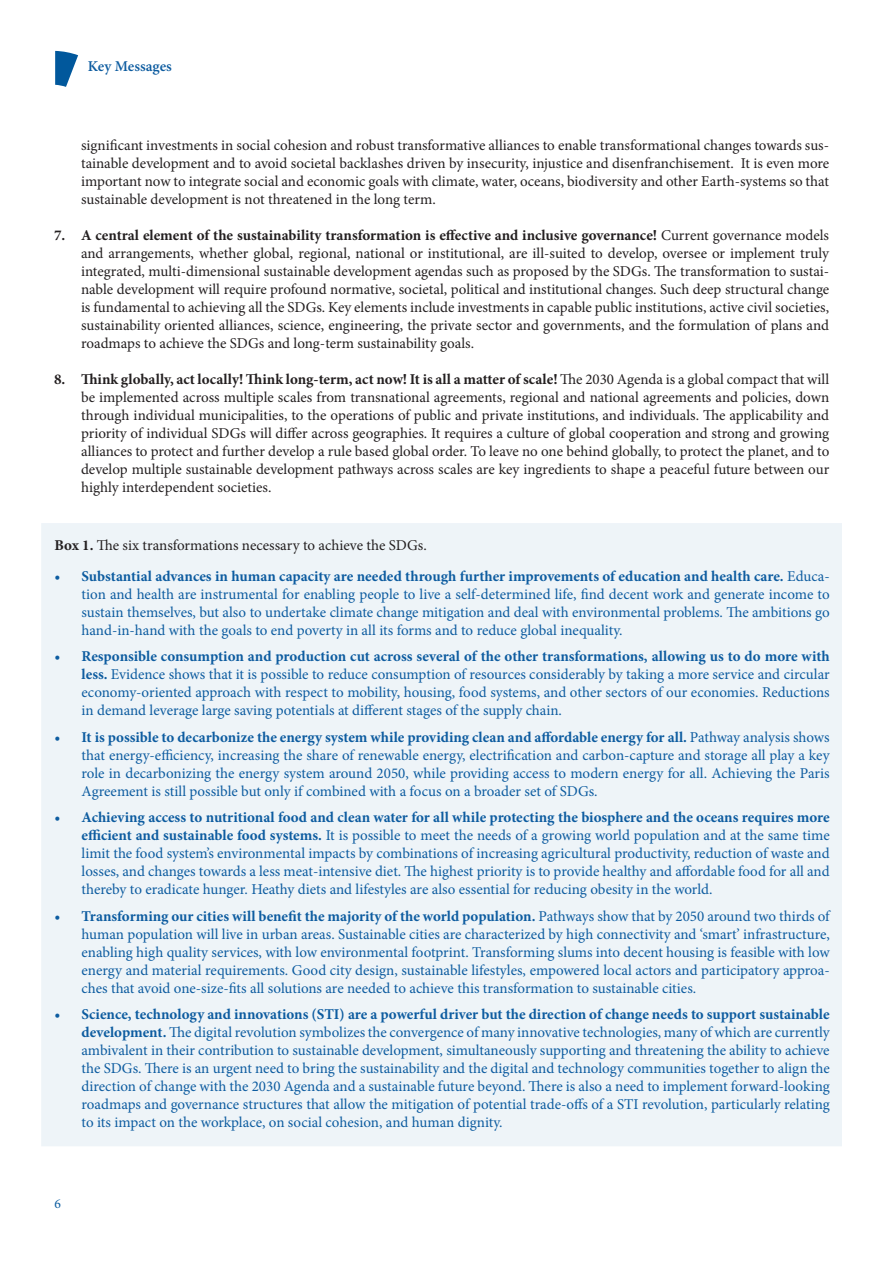
<style>
.page{position:relative;width:893px;height:1263px;background:#fff}
.page>*{position:absolute;margin:0;border:0;box-sizing:border-box;transform-origin:0 0}
.t1{font:15px/18px "Minion Pro";color:#0d5ca0;text-align:justify}
.t2{font:15px/18px "Minion Pro";color:#231f20;text-align:justify}
.t3{font:600 15px "Minion Pro";letter-spacing:-.005em;color:#0d5ca0}
.t4{font:13.5px "Minion Pro";color:#0c5da0}
.s1{font-weight:700}
</style>
<div class="page">
<svg style="left:55px;top:51px;width:23px;height:36px"></svg>
<div style="left:41px;top:523px;width:801px;height:623px;background:#eef4f8"></div>
<p class="t3" style="left:88px;top:56px;width:85px">Key Messages</p>
<p class="t2" style="left:81px;top:136px;width:750px">significant investments in social cohesion and robust transformative alliances to enable transformational changes towards sus&shy;tainable development and to avoid societal backlashes driven by insecurity, injustice and disenfranchisement. It is even more important now to integrate social and economic goals with climate, water, oceans, biodiversity and other Earth-systems so that sustainable development is not threatened in the long term.</p>
<p class="t2" style="left:81px;top:226px;width:750px;text-indent:-27px"><span class="s1">7. A central element of the sustainability transformation is effective and inclusive governance!</span> Current governance models and arrangements, whether global, regional, national or institutional, are ill-suited to develop, oversee or implement truly integrated, multi-dimensional sustainable development agendas such as proposed by the SDGs. The transformation to sustai&shy;nable development will require profound normative, societal, political and institutional changes. Such deep structural change is fundamental to achieving all the SDGs. Key elements include investments in capable public institutions, active civil societies, sustainability oriented alliances, science, engineering, the private sector and governments, and the formulation of plans and roadmaps to achieve the SDGs and long-term sustainability goals.</p>
<p class="t2" style="left:81px;top:370px;width:750px;text-indent:-27px"><span class="s1">8. Think globally, act locally! Think long-term, act now! It is all a matter of scale!</span> The 2030 Agenda is a global compact that will be implemented across multiple scales from transnational agreements, regional and national agreements and policies, down through individual municipalities, to the operations of public and private institutions, and individuals. The applicability and priority of individual SDGs will differ across geographies. It requires a culture of global cooperation and strong and growing alliances to protect and further develop a rule based global order. To leave no one behind globally, to protect the planet, and to develop multiple sustainable development pathways across scales are key ingredients to shape a peaceful future between our highly interdependent societies.</p>
<p class="t2" style="left:55px;top:536px;width:374px"><span class="s1">Box 1.</span> The six transformations necessary to achieve the SDGs.</p>
<p class="t1" style="left:82px;top:567px;width:750px;text-indent:-27px"><span class="s1">• Substantial advances in human capacity are needed through further improvements of education and health care.</span> Educa&shy;tion and health are instrumental for enabling people to live a self-determined life, find decent work and generate income to sustain themselves, but also to undertake climate change mitigation and deal with environmental problems. The ambitions go hand-in-hand with the goals to end poverty in all its forms and to reduce global inequality.</p>
<p class="t1" style="left:82px;top:647px;width:750px;text-indent:-27px"><span class="s1">• Responsible consumption and production cut across several of the other transformations, allowing us to do more with less.</span> Evidence shows that it is possible to reduce consumption of resources considerably by taking a more service and circular economy-oriented approach with respect to mobility, housing, food systems, and other sectors of our economies. Reductions in demand leverage large saving potentials at different stages of the supply chain.</p>
<p class="t1" style="left:82px;top:728px;width:750px;text-indent:-27px"><span class="s1">• It is possible to decarbonize the energy system while providing clean and affordable energy for all.</span> Pathway analysis shows that energy-efficiency, increasing the share of renewable energy, electrification and carbon-capture and storage all play a key role in decarbonizing the energy system around 2050, while providing access to modern energy for all. Achieving the Paris Agreement is still possible but only if combined with a focus on a broader set of SDGs.</p>
<p class="t1" style="left:82px;top:808px;width:750px;text-indent:-27px"><span class="s1">• Achieving access to nutritional food and clean water for all while protecting the biosphere and the oceans requires more efficient and sustainable food systems.</span> It is possible to meet the needs of a growing world population and at the same time limit the food system’s environmental impacts by combinations of increasing agricultural productivity, reduction of waste and losses, and changes towards a less meat-intensive diet. The highest priority is to provide healthy and affordable food for all and thereby to eradicate hunger. Heathy diets and lifestyles are also essential for reducing obesity in the world.</p>
<p class="t1" style="left:82px;top:907px;width:750px;text-indent:-27px"><span class="s1">• Transforming our cities will benefit the majority of the world population.</span> Pathways show that by 2050 around two thirds of human population will live in urban areas. Sustainable cities are characterized by high connectivity and ‘smart’ infrastructure, enabling high quality services, with low environmental footprint. Transforming slums into decent housing is feasible with low energy and material requirements. Good city design, sustainable lifestyles, empowered local actors and participatory approa&shy;ches that avoid one-size-fits all solutions are needed to achieve this transformation to sustainable cities.</p>
<p class="t1" style="left:82px;top:1005px;width:750px;text-indent:-27px"><span class="s1">• Science, technology and innovations (STI) are a powerful driver but the direction of change needs to support sustainable development.</span> The digital revolution symbolizes the convergence of many innovative technologies, many of which are currently ambivalent in their contribution to sustainable development, simultaneously supporting and threatening the ability to achieve the SDGs. There is an urgent need to bring the sustainability and the digital and technology communities together to align the direction of change with the 2030 Agenda and a sustainable future beyond. There is also a need to implement forward-looking roadmaps and governance structures that allow the mitigation of potential trade-offs of a STI revolution, particularly relating to its impact on the workplace, on social cohesion, and human dignity.</p>
<p class="t4" style="left:55px;top:1194px;width:8px">6</p>
</div>
